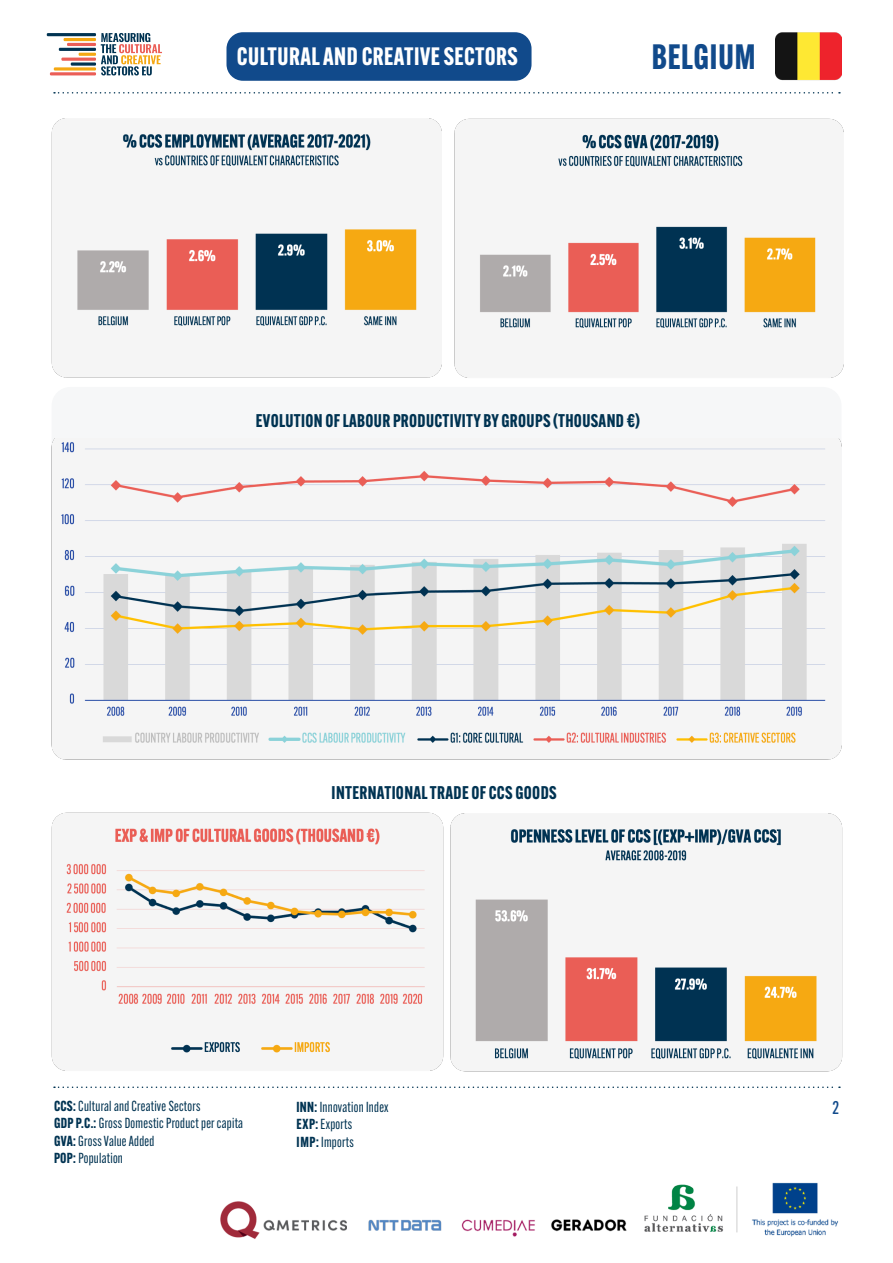
<style>
.page{position:relative;width:893px;height:1263px;background:#fff}
.page>*{position:absolute;margin:0;border:0;box-sizing:border-box;transform-origin:0 0}
.t1{font:700 34.5px "Alternate Gothic Cond ATF";letter-spacing:.02em;color:#114a8b}
.t2{font:700 24.6px "Alternate Gothic Cond ATF";letter-spacing:.02em;color:#fff}
.t3{font:700 18px "Alternate Gothic Cond ATF";letter-spacing:.02em;color:#003352}
.t4{font:500 18px "Alternate Gothic Cond ATF";color:#114a8b}
.t5{font:14.25px/17.2px "Alternate Gothic Cond ATF";letter-spacing:.02em;color:#003352}
.s1{font-weight:700}
</style>
<div class="page">
<div style="left:226px;top:32px;width:305px;height:49px;background:#114a8b;border-radius:16px"></div>
<svg style="left:101px;top:33px;width:61px;height:42px"></svg>
<hr style="left:47px;top:33px;width:49px;height:3px;background:#003352">
<hr style="left:64px;top:38px;width:32px;height:3px;background:#f5a812">
<hr style="left:67px;top:43px;width:29px;height:3px;background:#eb5e57">
<hr style="left:59px;top:48px;width:37px;height:3px;background:#003352">
<hr style="left:79px;top:53px;width:17px;height:3px;background:#f5a812">
<hr style="left:61px;top:58px;width:35px;height:3px;background:#eb5e57">
<svg style="left:71px;top:62px;width:25px;height:4px"></svg>
<svg style="left:54px;top:67px;width:42px;height:4px"></svg>
<hr style="left:50px;top:72px;width:46px;height:3px;background:#eb5e57">
<img style="left:220px;top:1182px;width:619px;height:57px">
<img style="left:776px;top:32px;width:65px;height:49px">
<svg style="left:54px;top:92px;width:786px;height:2px"></svg>
<div style="left:52px;top:388px;width:789px;height:147px;background:#f6f7f8;border-radius:18px"></div>
<div style="left:52px;top:387px;width:789px;height:149px;border:2px solid #f6f7f8;border-radius:18px"></div>
<img style="left:52px;top:118px;width:389px;height:259px">
<img style="left:454px;top:118px;width:389px;height:260px">
<img style="left:52px;top:438px;width:790px;height:321px">
<img style="left:52px;top:812px;width:391px;height:259px">
<img style="left:451px;top:813px;width:391px;height:259px">
<svg style="left:54px;top:1086px;width:786px;height:2px"></svg>
<h2 class="t2" style="left:237px;top:41px;width:282px">CULTURAL AND CREATIVE SECTORS</h2>
<h1 class="t1" style="left:652px;top:35px;width:105px">BELGIUM</h1>
<p class="t3" style="left:256px;top:409px;width:386px">EVOLUTION OF LABOUR PRODUCTIVITY BY GROUPS (THOUSAND €)</p>
<p class="t3" style="left:332px;top:781px;width:227px">INTERNATIONAL TRADE OF CCS GOODS</p>
<p class="t5" style="left:54px;top:1097px;width:148px"><span class="s1">CCS:</span> Cultural and Creative Sectors</p>
<p class="t5" style="left:54px;top:1114px;width:191px"><span class="s1">GDP P.C.:</span> Gross Domestic Product per capita<br><span class="s1">GVA:</span> Gross Value Added</p>
<p class="t5" style="left:54px;top:1149px;width:70px"><span class="s1">POP:</span> Population</p>
<p class="t5" style="left:296px;top:1098px;width:94px"><span class="s1">INN:</span> Innovation Index</p>
<p class="t4" style="left:832px;top:1096px;width:8px">2</p>
<p class="t5" style="left:297px;top:1116px;width:59px"><span class="s1">EXP:</span> Exports<br><span class="s1">IMP:</span> Imports</p>
</div>
